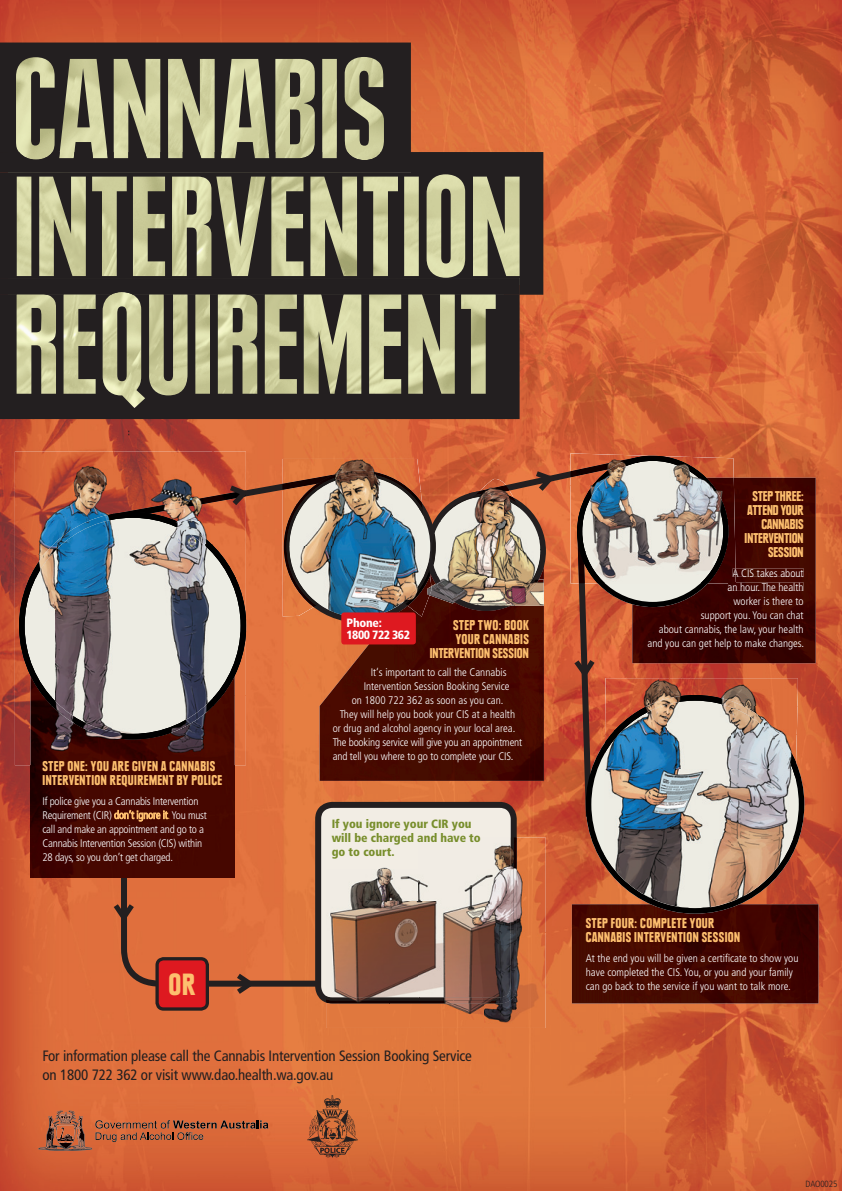
<style>
.page{position:relative;width:842px;height:1191px;background:#fff}
.page>*{position:absolute;margin:0;border:0;box-sizing:border-box;transform-origin:0 0}
.t1{font:900 condensed 30.2px "Plak LT";color:#fdbf6f}
.t2{font:condensed 15px/19px "Frutiger LT";letter-spacing:-.01em;color:#231f20}
.t3{font:900 condensed 14px/14px "Plak LT";letter-spacing:.025em;color:#fdbf6f}
.t4{font:900 condensed 14px/14px "Plak LT";color:#fdbf6f;text-align:right}
.t5{font:900 condensed 12px/14px "Frutiger LT";color:#788e2c}
.t6{font:900 condensed 12px/12px "Frutiger LT";letter-spacing:-.04em;color:#fff}
.t7{font:300 condensed 11px/14px "Frutiger LT";color:#fff;text-align:right}
.t8{font:300 condensed 11px/14px "Frutiger LT";letter-spacing:-.02em;color:#fff}
.t9{font:300 condensed 11px "Frutiger LT";color:#fdbf6f}
.t10{font:300 condensed 9px "Frutiger LT";letter-spacing:-.01em;color:#231f20}
.s1{color:#fdbf6f}
</style>
<div class="page">
<img style="left:0;top:0;width:842px;height:1191px">
<img style="left:307px;top:1095px;width:50px;height:62px">
<img style="left:38px;top:1116px;width:54px;height:34px">
<img style="left:39px;top:1146px;width:49px;height:4px">
<svg style="left:40px;top:1110px;width:228px;height:38px;background:#bc603a"></svg>
<img style="left:411px;top:54px;width:119px;height:353px">
<svg style="left:0;top:43px;width:411px;height:25px;background:#464339"></svg>
<svg style="left:0;top:152px;width:543px;height:143px;background:#7c7a61"></svg>
<svg style="left:441px;top:189px;width:10px;height:74px"></svg>
<svg style="left:187px;top:190px;width:10px;height:25px"></svg>
<svg style="left:0;top:68px;width:411px;height:104px;background:#79775f"></svg>
<svg style="left:0;top:381px;width:520px;height:38px;background:#47443a"></svg>
<svg style="left:0;top:278px;width:520px;height:103px;background:#74725b"></svg>
<img style="left:656px;top:478px;width:160px;height:185px">
<img style="left:736px;top:568px;width:68px;height:9px">
<img style="left:736px;top:582px;width:68px;height:9px">
<svg style="left:235px;top:456px;width:421px;height:360px;background:#984021"></svg>
<img style="left:31px;top:765px;width:204px;height:112px">
<svg style="left:315px;top:802px;width:202px;height:201px;background:#bbb4ad"></svg>
<img style="left:572px;top:904px;width:246px;height:99px">
<img style="left:282px;top:459px;width:140px;height:15px">
<img style="left:282px;top:490px;width:2px;height:126px">
<img style="left:282px;top:474px;width:2px;height:16px">
<svg style="left:569px;top:654px;width:30px;height:28px"></svg>
<svg style="left:586px;top:695px;width:218px;height:218px;background:#8e4e3a"></svg>
<img style="left:605px;top:678px;width:64px;height:17px">
<img style="left:669px;top:678px;width:129px;height:28px">
<img style="left:794px;top:706px;width:4px;height:28px">
<img style="left:796px;top:734px;width:2px;height:28px">
<img style="left:604px;top:730px;width:128px;height:39px">
<img style="left:732px;top:706px;width:62px;height:63px">
<img style="left:604px;top:769px;width:160px;height:70px">
<img style="left:604px;top:839px;width:128px;height:69px">
<img style="left:732px;top:839px;width:62px;height:63px">
<img style="left:604px;top:695px;width:160px;height:35px">
<img style="left:764px;top:719px;width:32px;height:126px">
<img style="left:604px;top:730px;width:19px;height:23px">
<img style="left:604px;top:854px;width:32px;height:36px">
<img style="left:636px;top:872px;width:138px;height:36px">
<div style="left:157px;top:958px;width:50px;height:51px;background:#de1920;border-radius:7px"></div>
<div style="left:155px;top:957px;width:54px;height:53px;border:3px solid #231f20;border-radius:7px"></div>
<img style="left:15px;top:451px;width:198px;height:70px">
<img style="left:213px;top:451px;width:33px;height:126px">
<img style="left:15px;top:521px;width:36px;height:35px">
<img style="left:15px;top:556px;width:16px;height:209px">
<img style="left:235px;top:707px;width:11px;height:58px">
<img style="left:118px;top:490px;width:128px;height:23px">
<img style="left:31px;top:707px;width:33px;height:58px">
<img style="left:201px;top:707px;width:34px;height:58px">
<img style="left:64px;top:729px;width:137px;height:36px">
<img style="left:55px;top:544px;width:124px;height:192px">
<img style="left:179px;top:544px;width:31px;height:177px">
<img style="left:25px;top:549px;width:30px;height:147px">
<img style="left:210px;top:549px;width:31px;height:147px">
<img style="left:51px;top:512px;width:163px;height:32px">
<img style="left:29px;top:544px;width:33px;height:33px">
<img style="left:203px;top:544px;width:34px;height:33px">
<img style="left:19px;top:577px;width:32px;height:130px">
<img style="left:213px;top:577px;width:33px;height:130px">
<img style="left:51px;top:696px;width:33px;height:33px">
<img style="left:181px;top:696px;width:33px;height:33px">
<img style="left:84px;top:721px;width:97px;height:18px">
<img style="left:514px;top:837px;width:32px;height:191px">
<img style="left:483px;top:1003px;width:31px;height:25px">
<img style="left:326px;top:1003px;width:157px;height:25px">
<img style="left:326px;top:837px;width:184px;height:158px">
<img style="left:514px;top:837px;width:3px;height:133px">
<img style="left:326px;top:1000px;width:127px;height:3px">
<img style="left:453px;top:970px;width:64px;height:33px">
<img style="left:510px;top:837px;width:4px;height:98px">
<img style="left:482px;top:935px;width:32px;height:65px">
<img style="left:326px;top:995px;width:157px;height:5px">
<div style="left:341px;top:612px;width:75px;height:32px;background:#de1920;border-radius:3px"></div>
<img style="left:570px;top:453px;width:80px;height:33px">
<img style="left:570px;top:486px;width:7px;height:97px">
<svg style="left:577px;top:456px;width:159px;height:151px;background:#855448"></svg>
<img style="left:570px;top:456px;width:20px;height:22px">
<img style="left:577px;top:551px;width:2px;height:32px">
<img style="left:598px;top:461px;width:114px;height:30px">
<img style="left:598px;top:491px;width:100px;height:92px">
<img style="left:590px;top:456px;width:48px;height:32px">
<img style="left:637px;top:456px;width:61px;height:22px">
<img style="left:698px;top:470px;width:30px;height:49px">
<img style="left:577px;top:487px;width:21px;height:64px">
<img style="left:698px;top:519px;width:30px;height:64px">
<img style="left:579px;top:551px;width:27px;height:32px">
<img style="left:284px;top:467px;width:275px;height:155px">
<svg style="left:224px;top:481px;width:29px;height:29px"></svg>
<svg style="left:109px;top:877px;width:208px;height:121px;background:#cf6438"></svg>
<p class="t3" style="left:42px;top:760px;width:181px">STEP ONE: YOU ARE GIVEN A CANNABIS<br>INTERVENTION REQUIREMENT BY POLICE</p>
<p class="t8" style="left:42px;top:794px;width:166px">If police give you a Cannabis Intervention<br>Requirement (CIR) <span class="s1">don’t ignore it</span> You must</p>
<p class="t9" style="left:168px;top:809px;width:4px">.</p>
<p class="t8" style="left:42px;top:822px;width:163px">call and make an appointment and go to a<br>Cannabis Intervention Session (CIS) within<br>28 days, so you don’t get charged.</p>
<p class="t6" style="left:347px;top:617px;width:65px">Phone:<br>1800 722 362</p>
<p class="t3" style="left:430px;top:620px;width:101px;text-align:right">STEP TWO: BOOK<br>YOUR CANNABIS<br>INTERVENTION SESSION</p>
<p class="t7" style="left:371px;top:665px;width:137px">It‘s important to call the Cannabis</p>
<p class="t7" style="left:364px;top:679px;width:147px">Intervention Session Booking Service</p>
<p class="t7" style="left:352px;top:693px;width:153px">on 1800 722 362 as soon as you can.</p>
<p class="t7" style="left:340px;top:707px;width:177px">They will help you book your CIS at a health</p>
<p class="t7" style="left:333px;top:721px;width:184px">or drug and alcohol agency in your local area.</p>
<p class="t7" style="left:333px;top:735px;width:191px">The booking service will give you an appointment</p>
<p class="t7" style="left:333px;top:749px;width:182px">and tell you where to go to complete your CIS.</p>
<p class="t5" style="left:332px;top:818px;width:151px">If you ignore your CIR you will be charged and have to go to court.</p>
<p class="t4" style="left:745px;top:491px;width:60px">STEP THREE:<br>ATTEND YOUR<br>CANNABIS<br>INTERVENTION<br>SESSION</p>
<p class="t7" style="left:648px;top:566px;width:158px">A CIS takes about<br>an hour. The health<br>worker is there to<br>support you. You can chat<br>about cannabis, the law, your health and you can get help to make changes.</p>
<p class="t3" style="left:586px;top:917px;width:156px">STEP FOUR: COMPLETE YOUR<br>CANNABIS INTERVENTION SESSION</p>
<p class="t7" style="left:586px;top:951px;width:214px;text-align:left">At the end you will be given a certificate to show you have completed the CIS. You, or you and your family</p>
<h1 class="t1" style="left:169px;top:973px;width:28px">OR</h1>
<p class="t7" style="left:586px;top:979px;width:206px">can go back to the service if you want to talk more.</p>
<h2 class="t2" style="left:43px;top:1047px;width:431px">For information please call the Cannabis Intervention Session Booking Service on 1800 722 362 or visit www.dao.health.wa.gov.au</h2>
<p class="t10" style="left:805px;top:1179px;width:33px">DAO0025</p>
</div>
